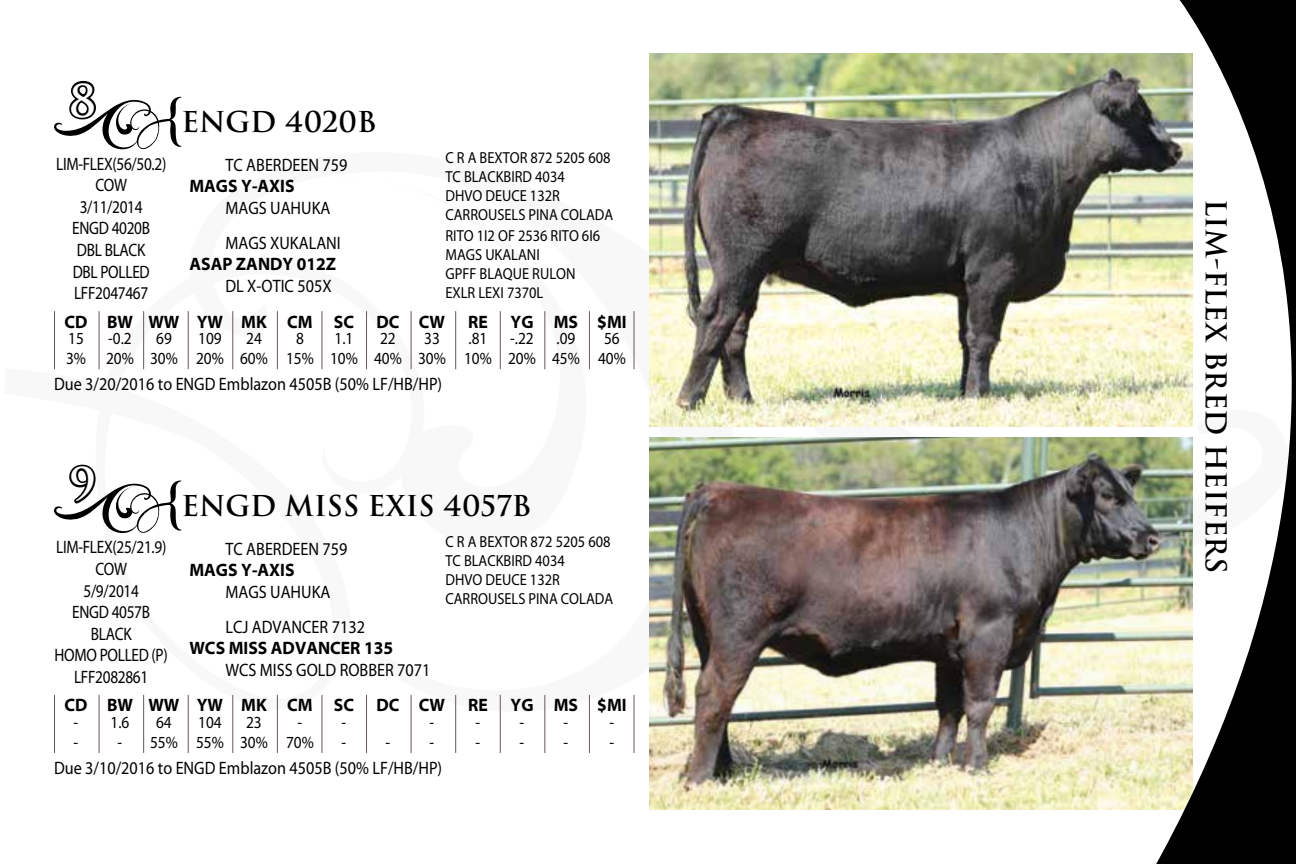
<style>
.page{position:relative;width:1296px;height:864px;background:#fff}
.page>*{position:absolute;margin:0;border:0;box-sizing:border-box;transform-origin:0 0}
.t1{font:700 44px "Trajan";color:#fff}
.t2{font:700 28px "Trajan";color:#000}
.t3{font:18px "Myriad MM 400 600";color:#000;scale:.9 1}
.t4{font:18px/21.6px "Myriad MM 400 600";letter-spacing:-.02em;color:#000;text-align:center;scale:.85 1}
.t5{font:18px "Myriad MM 700 700";color:#000;scale:.9 1}
.t6{font:17px/20.4px "Myriad MM 400 600";color:#000;scale:.9 1}
.t7{font:16px/19.2px "Myriad MM 400 600";color:#000;scale:.9 1}
</style>
<div class="page">
<img style="left:650px;top:54px;width:496px;height:372px">
<img style="left:650px;top:438px;width:496px;height:372px">
<svg style="left:1146px;top:0;width:150px;height:864px"></svg>
<svg style="left:54px;top:80px;width:127px;height:70px"></svg>
<hr style="left:54px;top:311px;width:1px;height:58px;background:#655858">
<hr style="left:99px;top:311px;width:1px;height:58px;background:#655858">
<hr style="left:143px;top:311px;width:1px;height:58px;background:#655858">
<hr style="left:188px;top:311px;width:1px;height:58px;background:#655858">
<hr style="left:232px;top:311px;width:1px;height:58px;background:#655858">
<hr style="left:277px;top:311px;width:1px;height:58px;background:#655858">
<hr style="left:321px;top:311px;width:1px;height:58px;background:#655858">
<hr style="left:366px;top:311px;width:1px;height:58px;background:#655858">
<hr style="left:411px;top:311px;width:1px;height:58px;background:#655858">
<hr style="left:455px;top:311px;width:1px;height:58px;background:#655858">
<hr style="left:500px;top:311px;width:1px;height:58px;background:#655858">
<hr style="left:544px;top:311px;width:1px;height:58px;background:#655858">
<hr style="left:589px;top:311px;width:1px;height:58px;background:#655858">
<hr style="left:634px;top:311px;width:1px;height:58px;background:#655858">
<svg style="left:54px;top:464px;width:127px;height:70px"></svg>
<hr style="left:54px;top:695px;width:1px;height:58px;background:#655858">
<hr style="left:99px;top:695px;width:1px;height:58px;background:#655858">
<hr style="left:143px;top:695px;width:1px;height:58px;background:#655858">
<hr style="left:188px;top:695px;width:1px;height:58px;background:#655858">
<hr style="left:232px;top:695px;width:1px;height:58px;background:#655858">
<hr style="left:277px;top:695px;width:1px;height:58px;background:#655858">
<hr style="left:321px;top:695px;width:1px;height:58px;background:#655858">
<hr style="left:366px;top:695px;width:1px;height:58px;background:#655858">
<hr style="left:411px;top:695px;width:1px;height:58px;background:#655858">
<hr style="left:455px;top:695px;width:1px;height:58px;background:#655858">
<hr style="left:500px;top:695px;width:1px;height:58px;background:#655858">
<hr style="left:544px;top:695px;width:1px;height:58px;background:#655858">
<hr style="left:589px;top:695px;width:1px;height:58px;background:#655858">
<hr style="left:634px;top:695px;width:1px;height:58px;background:#655858">
<h1 class="t1" style="left:68px;top:73px;width:30px">8</h1>
<p class="t4" style="left:56px;top:154px;width:131px">LIM-FLEX(56/50.2)<br>COW<br>3/11/2014<br>ENGD 4020B<br>DBL BLACK<br>DBL POLLED<br>LFF2047467</p>
<p class="t3" style="left:225px;top:156px;width:137px">TC ABERDEEN 759</p>
<h2 class="t2" style="left:181px;top:105px;width:197px">ENGD 4020B</h2>
<p class="t5" style="left:189px;top:178px;width:118px">MAGS Y-AXIS</p>
<p class="t3" style="left:225px;top:199px;width:118px">MAGS UAHUKA</p>
<p class="t3" style="left:225px;top:234px;width:130px">MAGS XUKALANI</p>
<p class="t5" style="left:189px;top:256px;width:165px">ASAP ZANDY 012Z</p>
<p class="t3" style="left:225px;top:277px;width:119px">DL X-OTIC 505X</p>
<p class="t7" style="left:446px;top:149px;width:188px">C R A BEXTOR 872 5205 608<br>TC BLACKBIRD 4034<br>DHVO DEUCE 132R<br>CARROUSELS PINA COLADA</p>
<p class="t7" style="left:446px;top:227px;width:173px">RITO 1I2 OF 2536 RITO 6I6<br>MAGS UKALANI<br>GPFF BLAQUE RULON<br>EXLR LEXI 7370L</p>
<p class="t5" style="left:64px;top:313px;width:424px">CD BW WW YW MK CM SC DC CW</p>
<p class="t5" style="left:468px;top:313px;width:23px">RE</p>
<p class="t5" style="left:510px;top:313px;width:131px">YG MS $MI</p>
<p class="t6" style="left:68px;top:329px;width:19px">15</p>
<p class="t6" style="left:108px;top:329px;width:28px">-0.2</p>
<p class="t6" style="left:156px;top:329px;width:19px">69</p>
<p class="t6" style="left:198px;top:329px;width:28px">109</p>
<p class="t6" style="left:246px;top:329px;width:19px">24</p>
<p class="t6" style="left:296px;top:329px;width:10px">8</p>
<p class="t6" style="left:335px;top:329px;width:22px">1.1</p>
<p class="t6" style="left:380px;top:329px;width:19px">22</p>
<p class="t6" style="left:424px;top:329px;width:19px">33</p>
<p class="t6" style="left:469px;top:329px;width:22px">.81</p>
<p class="t6" style="left:510px;top:329px;width:28px">-.22</p>
<p class="t6" style="left:557px;top:329px;width:22px">.09</p>
<p class="t6" style="left:66px;top:329px;width:624px;text-indent:538px">56<br>3% 20% 30% 20% 60% 15% 10% 40% 30% 10% 20% 45% 40%</p>
<p class="t3" style="left:54px;top:375px;width:433px">Due 3/20/2016 to ENGD Emblazon 4505B (50% LF/HB/HP)</p>
<h1 class="t1" style="left:69px;top:457px;width:29px">9</h1>
<p class="t4" style="left:55px;top:537px;width:135px">LIM-FLEX(25/21.9)<br>COW<br>5/9/2014<br>ENGD 4057B<br>BLACK<br>HOMO POLLED (P)<br>LFF2082861</p>
<p class="t3" style="left:225px;top:540px;width:137px">TC ABERDEEN 759</p>
<h2 class="t2" style="left:181px;top:488px;width:352px">ENGD MISS EXIS 4057B</h2>
<p class="t7" style="left:446px;top:532px;width:188px">C R A BEXTOR 872 5205 608<br>TC BLACKBIRD 4034<br>DHVO DEUCE 132R<br>CARROUSELS PINA COLADA</p>
<p class="t5" style="left:189px;top:561px;width:118px">MAGS Y-AXIS</p>
<p class="t3" style="left:225px;top:583px;width:118px">MAGS UAHUKA</p>
<p class="t3" style="left:225px;top:618px;width:157px">LCJ ADVANCER 7132</p>
<p class="t5" style="left:189px;top:639px;width:228px">WCS MISS ADVANCER 135</p>
<p class="t3" style="left:225px;top:661px;width:229px">WCS MISS GOLD ROBBER 7071</p>
<p class="t5" style="left:64px;top:697px;width:424px">CD BW WW YW MK CM SC DC CW</p>
<p class="t5" style="left:468px;top:697px;width:23px">RE</p>
<p class="t5" style="left:510px;top:697px;width:131px">YG MS $MI</p>
<p class="t6" style="left:74px;top:713px;width:63px">- 1.6</p>
<p class="t6" style="left:156px;top:713px;width:19px">64</p>
<p class="t6" style="left:198px;top:713px;width:28px">104</p>
<p class="t6" style="left:246px;top:713px;width:19px">23</p>
<p class="t6" style="left:298px;top:713px;width:56px">- -</p>
<p class="t6" style="left:430px;top:713px;width:7px">-</p>
<p class="t6" style="left:476px;top:713px;width:56px">- -</p>
<p class="t6" style="left:564px;top:713px;width:7px">-</p>
<p class="t6" style="left:610px;top:713px;width:7px">-</p>
<p class="t6" style="left:74px;top:733px;width:56px">- -</p>
<p class="t6" style="left:150px;top:733px;width:184px">55% 55% 30% 70%</p>
<p class="t6" style="left:342px;top:733px;width:56px">- -</p>
<p class="t6" style="left:430px;top:733px;width:7px">-</p>
<p class="t6" style="left:476px;top:733px;width:56px">- -</p>
<p class="t6" style="left:564px;top:733px;width:7px">-</p>
<p class="t6" style="left:610px;top:733px;width:7px">-</p>
<p class="t3" style="left:54px;top:759px;width:433px">Due 3/10/2016 to ENGD Emblazon 4505B (50% LF/HB/HP)</p>
<h2 class="t2" style="left:1234px;top:199px;width:376px;rotate:90deg">Lim-Flex Bred Heifers</h2>
</div>
